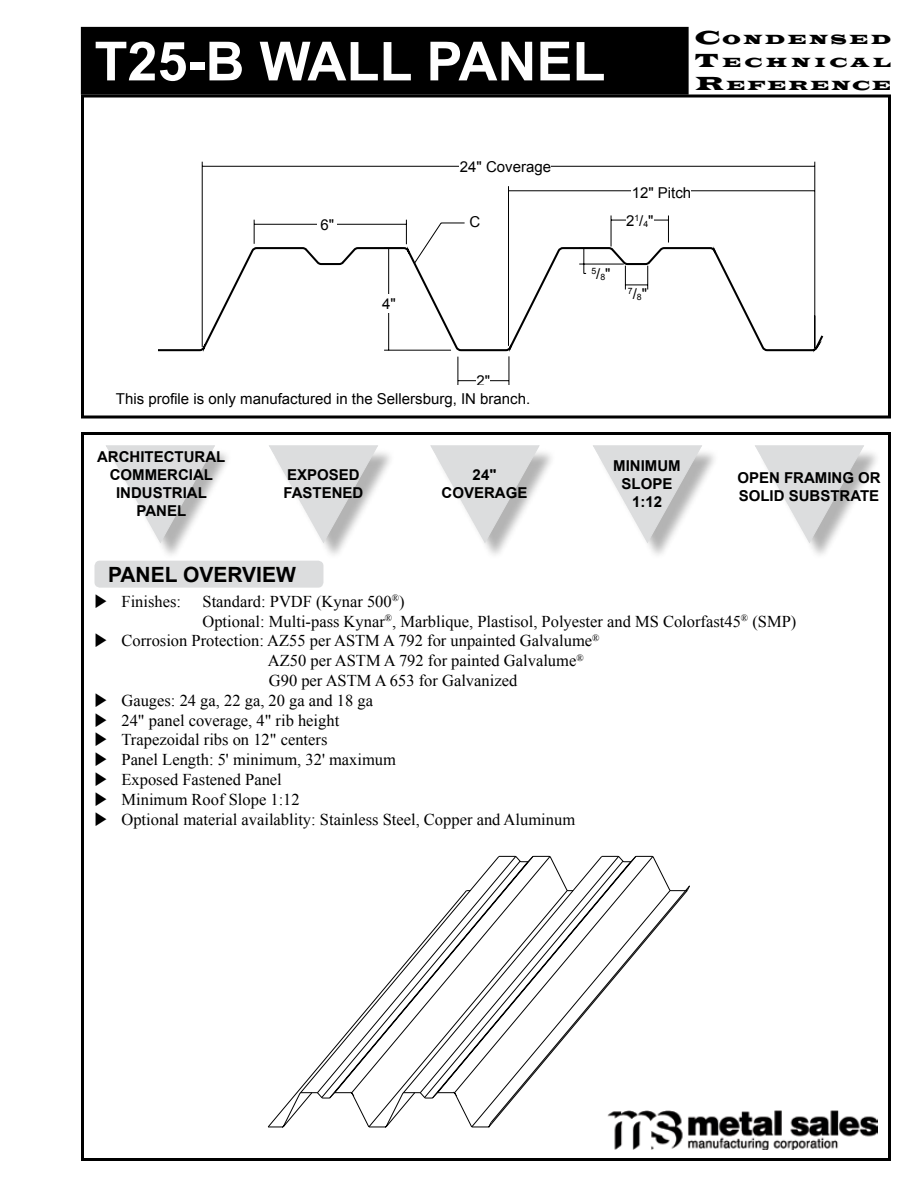
<style>
.page{position:relative;width:918px;height:1188px;background:#fff}
.page>*{position:absolute;margin:0;border:0;box-sizing:border-box;transform-origin:0 0}
.t1{font:700 54px "Arial";color:#fff}
.t2{font:700 21px "Arial";color:#000}
.t3{font:16.5px/19.8px "Times New Roman";color:#000}
.t4{font:700 15px/18px "Arial";color:#000;text-align:center}
.t5{font:15px "Arial";color:#000}
.t6{font:13.65px/23.4px "Latin Wide";letter-spacing:.17em;color:#000;text-align:justify}
.t7{font:8.7px "Arial";color:#000}
.s1{font-size:19.5px}
.s2{font-size:15px}
.s3{font-size:8.7px}
</style>
<div class="page">
<div style="left:81px;top:94px;width:810px;height:324px;border:3px solid #000"></div>
<div style="left:81px;top:432px;width:810px;height:729px;border:3px solid #000"></div>
<div style="left:81px;top:27px;width:607px;height:67px;background:#000"></div>
<img style="left:614px;top:1111px;width:264px;height:39px">
<div style="left:434px;top:448px;width:123px;height:113px;background:#000;opacity:.3"></div>
<svg style="left:430px;top:445px;width:110px;height:98px"></svg>
<div style="left:272px;top:448px;width:123px;height:113px;background:#000;opacity:.3"></div>
<svg style="left:269px;top:445px;width:110px;height:98px"></svg>
<div style="left:596px;top:448px;width:123px;height:113px;background:#000;opacity:.3"></div>
<svg style="left:593px;top:445px;width:110px;height:98px"></svg>
<div style="left:758px;top:448px;width:123px;height:113px;background:#000;opacity:.3"></div>
<svg style="left:755px;top:445px;width:110px;height:98px"></svg>
<div style="left:109px;top:448px;width:123px;height:113px;background:#000;opacity:.3"></div>
<svg style="left:106px;top:445px;width:109px;height:98px"></svg>
<div style="left:94px;top:561px;width:229px;height:27px;background:#dcddde;border-radius:5px"></div>
<svg style="left:158px;top:242px;width:666px;height:110px"></svg>
<svg style="left:202px;top:161px;width:613px;height:224px"></svg>
<div style="left:460px;top:161px;width:91px;height:11px;background:#fff"></div>
<div style="left:382px;top:294px;width:14px;height:18px;background:#fff"></div>
<div style="left:632px;top:187px;width:59px;height:11px;background:#fff"></div>
<div style="left:476px;top:375px;width:14px;height:11px;background:#fff"></div>
<div style="left:626px;top:215px;width:28px;height:11px;background:#fff"></div>
<div style="left:591px;top:268px;width:20px;height:11px;background:#fff"></div>
<div style="left:318px;top:219px;width:19px;height:11px;background:#fff"></div>
<svg style="left:297px;top:891px;width:393px;height:236px"></svg>
<svg style="left:267px;top:1091px;width:225px;height:37px"></svg>
<svg style="left:317px;top:891px;width:319px;height:207px"></svg>
<svg style="left:403px;top:857px;width:250px;height:236px"></svg>
<svg style="left:498px;top:855px;width:192px;height:36px"></svg>
<h1 class="t1" style="left:94px;top:25px;width:513px">T25-B WALL PANEL</h1>
<p class="t6" style="left:695px;top:27px;width:197px"><span class="s1">C</span>ONDENSED <span class="s1">T</span>ECHNICAL <span class="s1">R</span>EFERENCE</p>
<p class="t5" style="left:321px;top:214px;width:15px">6"</p>
<p class="t5" style="left:382px;top:293px;width:15px">4"</p>
<p class="t5" style="left:460px;top:157px;width:93px">24" Coverage</p>
<p class="t5" style="left:470px;top:212px;width:12px">C</p>
<p class="t5" style="left:476px;top:370px;width:15px">2"</p>
<p class="t5" style="left:116px;top:389px;width:416px">This profile is only manufactured in the Sellersburg, IN branch.</p>
<p class="t7" style="left:591px;top:268px;width:21px">5<span class="s2">/</span>8<span class="s2">"</span></p>
<p class="t5" style="left:632px;top:183px;width:61px">12" Pitch</p>
<p class="t5" style="left:626px;top:211px;width:29px">2<sup>1</sup>/<span class="s3">4</span>"</p>
<p class="t7" style="left:628px;top:288px;width:21px">7<span class="s2">/</span>8<span class="s2">"</span></p>
<p class="t4" style="left:97px;top:449px;width:130px">ARCHITECTURAL<br>COMMERCIAL<br>INDUSTRIAL<br>PANEL</p>
<p class="t4" style="left:283px;top:466px;width:82px;text-align:left">EXPOSED<br>FASTENED</p>
<p class="t2" style="left:108px;top:560px;width:189px">PANEL OVERVIEW</p>
<p class="t4" style="left:442px;top:466px;width:87px">24"<br>COVERAGE</p>
<p class="t4" style="left:613px;top:457px;width:69px">MINIMUM<br>SLOPE<br>1:12</p>
<p class="t4" style="left:737px;top:469px;width:145px;text-align:left">OPEN FRAMING OR<br>SOLID SUBSTRATE</p>
<p class="t3" style="left:94px;top:591px;width:88px">◆ Finishes:</p>
<p class="t3" style="left:202px;top:591px;width:595px">Standard: PVDF (Kynar 500<sup>®</sup>)<br>Optional: Multi-pass Kynar<sup>®</sup>, Marblique, Plastisol, Polyester and MS Colorfast45<sup>®</sup> (SMP)</p>
<p class="t3" style="left:268px;top:631px;width:333px;text-indent:-173px">◆ Corrosion Protection: AZ55 per ASTM A 792 for unpainted Galvalume<sup>®<br></sup>AZ50 per ASTM A 792 for painted Galvalume<sup>®<br></sup>G90 per ASTM A 653 for Galvanized</p>
<p class="t3" style="left:94px;top:690px;width:280px">◆ Gauges: 24 ga, 22 ga, 20 ga and 18 ga</p>
<p class="t3" style="left:94px;top:710px;width:246px">◆ 24" panel coverage, 4" rib height</p>
<p class="t3" style="left:94px;top:730px;width:234px">◆ Trapezoidal ribs on 12" centers</p>
<p class="t3" style="left:94px;top:749px;width:303px">◆ Panel Length: 5' minimum, 32' maximum</p>
<p class="t3" style="left:94px;top:769px;width:189px">◆ Exposed Fastened Panel</p>
<p class="t3" style="left:94px;top:789px;width:207px">◆ Minimum Roof Slope 1:12</p>
<p class="t3" style="left:94px;top:809px;width:482px">◆ Optional material availablity: Stainless Steel, Copper and Aluminum</p>
</div>
